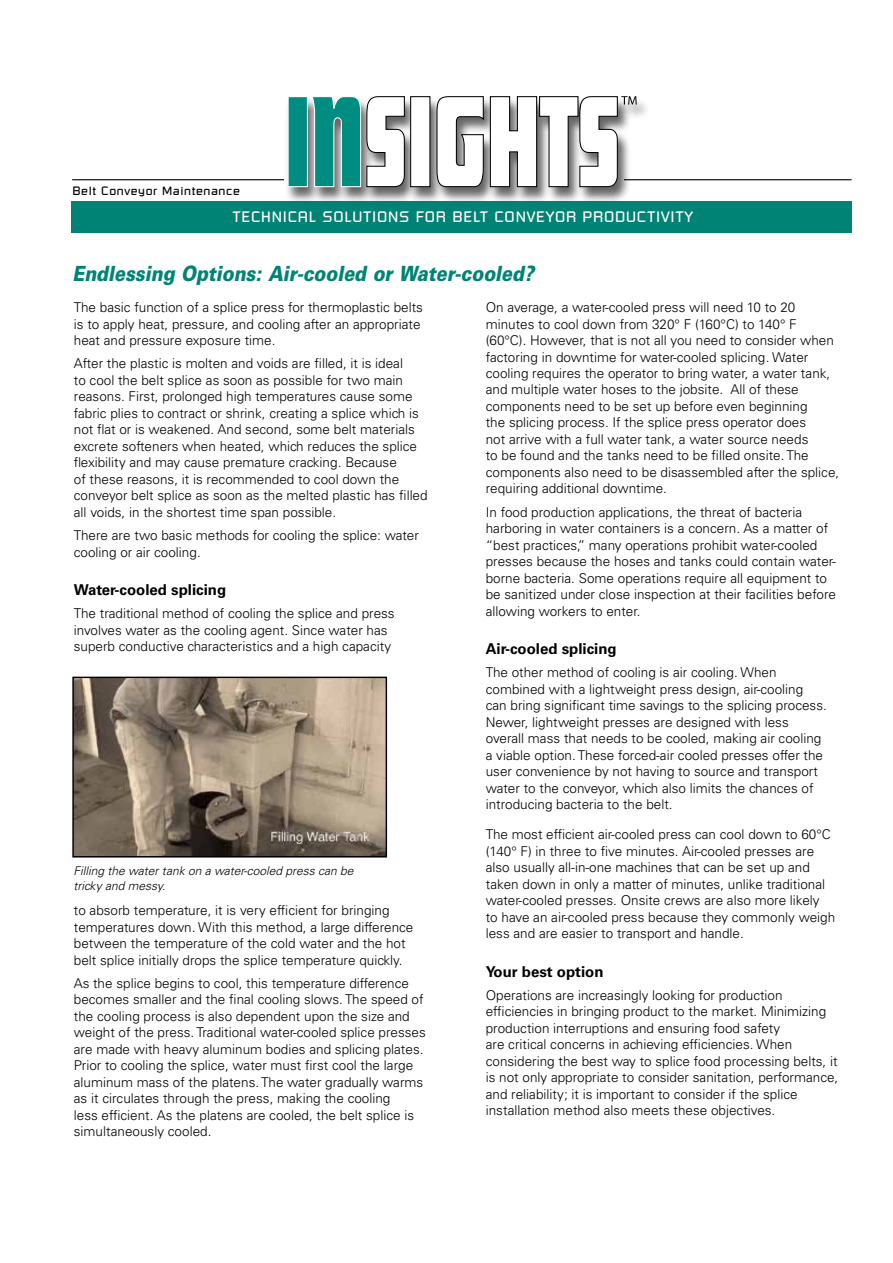
<style>
.page{position:relative;width:893px;height:1263px;background:#fff}
.page>*{position:absolute;margin:0;border:0;box-sizing:border-box;transform-origin:0 0}
.t1{font:italic 900 21px "Univers LT Std";color:#008375;scale:.85 1}
.t2{font:700 15px "Univers LT Std";color:#000}
.t3{font:15px "Russell Square";letter-spacing:.05em;color:#fff}
.t4{font:300 13.5px/16.5px "Univers LT Std";color:#000}
.t5{font:italic 300 12px/14.4px "Univers LT Std";color:#000}
.t6{font:12px "Russell Square";letter-spacing:.05em;color:#000}
</style>
<div class="page">
<hr style="left:72px;top:179px;width:779px;height:1px;background:#000">
<div style="left:71px;top:202px;width:780px;height:31px;background:#008375"></div>
<div style="left:285px;top:97px;width:365px;height:107px;background:#000;opacity:.6"></div>
<div style="left:288px;top:97px;width:19px;height:90px;background:#008d81"></div>
<div style="left:288px;top:96px;width:20px;height:91px;border:1px solid #fff"></div>
<svg style="left:311px;top:96px;width:94px;height:92px"></svg>
<div style="left:411px;top:97px;width:19px;height:90px;background:#fff"></div>
<div style="left:410px;top:96px;width:20px;height:91px;border:1px solid #000"></div>
<svg style="left:436px;top:96px;width:201px;height:92px"></svg>
<img style="left:74px;top:679px;width:311px;height:176px">
<div style="left:72px;top:677px;width:315px;height:180px;border:1px solid #000"></div>
<p class="t6" style="left:72px;top:183px;width:169px">Belt Conveyor Maintenance</p>
<p class="t3" style="left:232px;top:208px;width:462px">TECHNICAL SOLUTIONS FOR BELT CONVEYOR PRODUCTIVITY</p>
<h1 class="t1" style="left:72px;top:260px;width:544px">Endlessing Options: Air-cooled or Water-cooled?</h1>
<p class="t4" style="left:74px;top:299px;width:351px">The basic function of a splice press for thermoplastic belts is to apply heat, pressure, and cooling after an appropriate heat and pressure exposure time.</p>
<p class="t4" style="left:74px;top:355px;width:355px">After the plastic is molten and voids are filled, it is ideal<br>to cool the belt splice as soon as possible for two main reasons. First, prolonged high temperatures cause some fabric plies to contract or shrink, creating a splice which is not flat or is weakened. And second, some belt materials excrete softeners when heated, which reduces the splice flexibility and may cause premature cracking. Because<br>of these reasons, it is recommended to cool down the conveyor belt splice as soon as the melted plastic has filled all voids, in the shortest time span possible.</p>
<p class="t4" style="left:74px;top:527px;width:347px">There are two basic methods for cooling the splice: water cooling or air cooling.</p>
<p class="t2" style="left:74px;top:581px;width:154px">Water-cooled splicing</p>
<p class="t4" style="left:74px;top:605px;width:322px">The traditional method of cooling the splice and press involves water as the cooling agent. Since water has superb conductive characteristics and a high capacity</p>
<p class="t5" style="left:73px;top:864px;width:281px">Filling the water tank on a water-cooled press can be tricky and messy.</p>
<p class="t4" style="left:74px;top:902px;width:341px">to absorb temperature, it is very efficient for bringing temperatures down. With this method, a large difference between the temperature of the cold water and the hot belt splice initially drops the splice temperature quickly.</p>
<p class="t4" style="left:74px;top:975px;width:354px">As the splice begins to cool, this temperature difference becomes smaller and the final cooling slows. The speed of the cooling process is also dependent upon the size and weight of the press. Traditional water-cooled splice presses are made with heavy aluminum bodies and splicing plates.<br>Prior to cooling the splice, water must first cool the large aluminum mass of the platens. The water gradually warms as it circulates through the press, making the cooling<br>less efficient. As the platens are cooled, the belt splice is simultaneously cooled.</p>
<p class="t4" style="left:486px;top:299px;width:355px">On average, a water-cooled press will need 10 to 20 minutes to cool down from 320° F (160°C) to 140° F (60°C). However, that is not all you need to consider when factoring in downtime for water-cooled splicing. Water cooling requires the operator to bring water, a water tank, and multiple water hoses to the jobsite. All of these components need to be set up before even beginning<br>the splicing process. If the splice press operator does<br>not arrive with a full water tank, a water source needs<br>to be found and the tanks need to be filled onsite. The components also need to be disassembled after the splice, requiring additional downtime.</p>
<p class="t4" style="left:486px;top:504px;width:352px">In food production applications, the threat of bacteria harboring in water containers is a concern. As a matter of “best practices,” many operations prohibit water-cooled presses because the hoses and tanks could contain water&shy;borne bacteria. Some operations require all equipment to be sanitized under close inspection at their facilities before allowing workers to enter.</p>
<p class="t2" style="left:486px;top:640px;width:133px">Air-cooled splicing</p>
<p class="t4" style="left:486px;top:664px;width:343px">The other method of cooling is air cooling. When combined with a lightweight press design, air-cooling can bring significant time savings to the splicing process.<br>Newer, lightweight presses are designed with less overall mass that needs to be cooled, making air cooling a viable option. These forced-air cooled presses offer the user convenience by not having to source and transport water to the conveyor, which also limits the chances of introducing bacteria to the belt.</p>
<p class="t4" style="left:486px;top:826px;width:351px">The most efficient air-cooled press can cool down to 60°C (140° F) in three to five minutes. Air-cooled presses are also usually all-in-one machines that can be set up and taken down in only a matter of minutes, unlike traditional water-cooled presses. Onsite crews are also more likely<br>to have an air-cooled press because they commonly weigh less and are easier to transport and handle.</p>
<p class="t2" style="left:486px;top:962px;width:119px">Your best option</p>
<p class="t4" style="left:486px;top:987px;width:354px">Operations are increasingly looking for production efficiencies in bringing product to the market. Minimizing production interruptions and ensuring food safety<br>are critical concerns in achieving efficiencies. When considering the best way to splice food processing belts, it is not only appropriate to consider sanitation, performance, and reliability; it is important to consider if the splice installation method also meets these objectives.</p>
</div>
